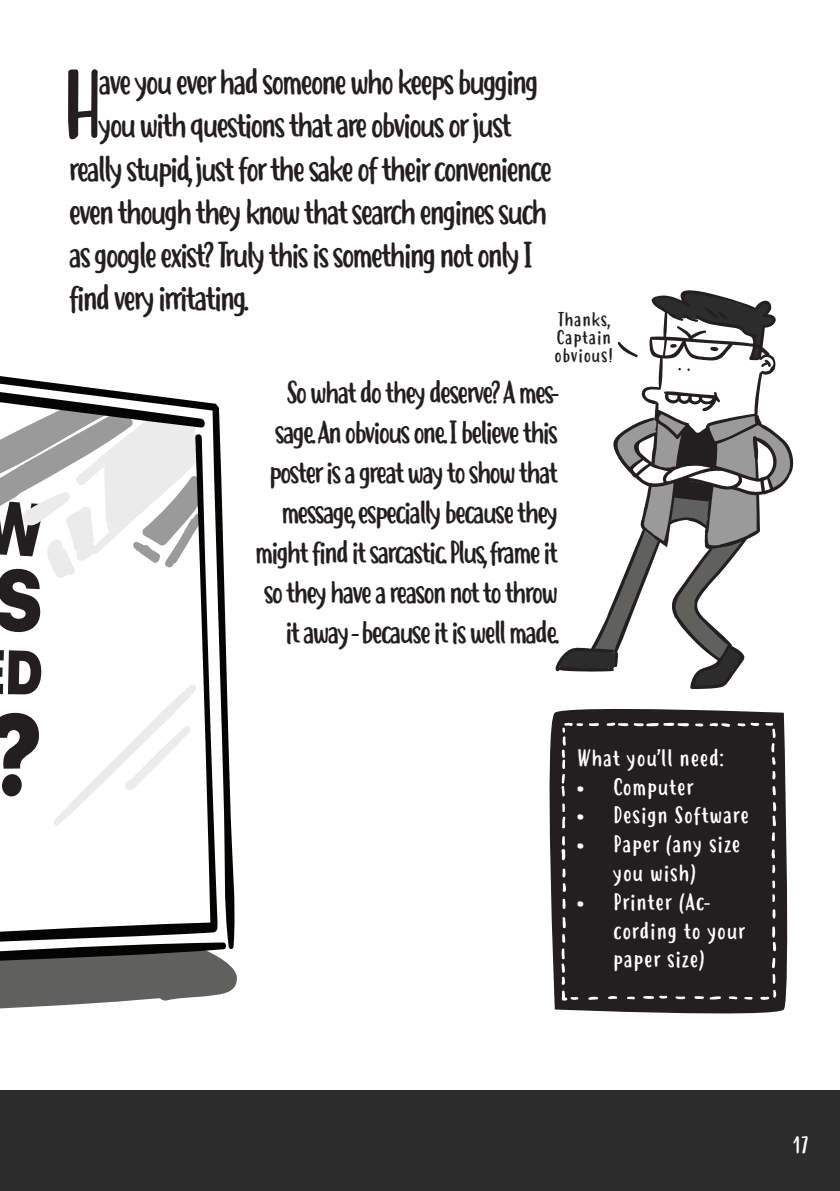
<style>
.page{position:relative;width:840px;height:1191px;background:#fff}
.page>*{position:absolute;margin:0;border:0;box-sizing:border-box;transform-origin:0 0}
.t1{font:97.2px "Hastoler";color:#231f20}
.t2{font:36px "Hastoler";letter-spacing:-.1em;color:#231f20}
.t3{font:32px/40px "Hastoler";letter-spacing:-.1em;color:#231f20;text-align:right}
.t4{font:24px/28.8px "Hastoler";color:#fff;text-align:center}
.t5{font:20px/18px "Hastoler";color:#231f20}
</style>
<div class="page">
<div style="left:0;top:1090px;width:839px;height:101px;background:#2b2c2b"></div>
<svg style="left:0;top:376px;width:237px;height:633px"></svg>
<div style="left:549px;top:708px;width:239px;height:306px;background:#231f20"></div>
<svg style="left:588px;top:722px;width:11px;height:4px"></svg>
<svg style="left:606px;top:722px;width:82px;height:4px"></svg>
<svg style="left:694px;top:723px;width:36px;height:4px"></svg>
<svg style="left:736px;top:722px;width:40px;height:119px;background:#2e2a2b"></svg>
<svg style="left:771px;top:849px;width:4px;height:9px"></svg>
<svg style="left:771px;top:864px;width:4px;height:9px"></svg>
<svg style="left:771px;top:880px;width:3px;height:22px"></svg>
<svg style="left:771px;top:909px;width:4px;height:10px"></svg>
<svg style="left:771px;top:926px;width:5px;height:25px"></svg>
<svg style="left:759px;top:957px;width:17px;height:43px"></svg>
<svg style="left:743px;top:997px;width:9px;height:2px"></svg>
<svg style="left:728px;top:996px;width:9px;height:3px"></svg>
<svg style="left:693px;top:996px;width:28px;height:3px"></svg>
<svg style="left:674px;top:996px;width:11px;height:3px"></svg>
<svg style="left:642px;top:995px;width:25px;height:4px"></svg>
<svg style="left:626px;top:996px;width:9px;height:3px"></svg>
<svg style="left:607px;top:995px;width:10px;height:4px"></svg>
<svg style="left:587px;top:996px;width:11px;height:4px"></svg>
<svg style="left:561px;top:916px;width:17px;height:84px"></svg>
<svg style="left:562px;top:898px;width:3px;height:11px"></svg>
<svg style="left:562px;top:868px;width:3px;height:24px"></svg>
<svg style="left:560px;top:835px;width:5px;height:25px"></svg>
<svg style="left:561px;top:803px;width:4px;height:25px"></svg>
<svg style="left:561px;top:723px;width:21px;height:74px;background:#393637"></svg>
<svg style="left:555px;top:316px;width:220px;height:373px"></svg>
<svg style="left:651px;top:290px;width:123px;height:81px"></svg>
<svg style="left:558px;top:391px;width:236px;height:297px"></svg>
<p class="t1" style="left:60px;top:51px;width:49px">H</p>
<p class="t2" style="left:98px;top:62px;width:443px">ave you ever had someone who keeps bugging</p>
<p class="t2" style="left:98px;top:105px;width:416px">you with questions that are obvious or just</p>
<p class="t2" style="left:68px;top:149px;width:486px">really stupid,just for the sake of their convenience</p>
<p class="t2" style="left:68px;top:192px;width:481px">even though they know that search engines such</p>
<p class="t2" style="left:68px;top:235px;width:467px">as google exist? Truly this is something not only I</p>
<p class="t2" style="left:68px;top:278px;width:182px">find very irritating.</p>
<p class="t5" style="left:553px;top:310px;width:61px">Thanks,<br>Captain obvious!</p>
<p class="t3" style="left:254px;top:373px;width:306px">So what do they deserve? A mes&shy;sage.An obvious one.I believe this poster is a great way to show that message,especially because they might find it sarcastic.Plus,frame it so they have a reason not to throw it away -because it is wellmade.</p>
<p class="t4" style="left:576px;top:743px;width:149px">What you’ll need:</p>
<p class="t4" style="left:576px;top:772px;width:118px">• Computer</p>
<p class="t4" style="left:576px;top:801px;width:174px">• Design Software</p>
<p class="t4" style="left:576px;top:830px;width:165px">• Paper (any size you wish)</p>
<p class="t4" style="left:612px;top:887px;width:134px;text-align:left;text-indent:-36px">• Printer (Ac&shy;cording to your paper size)</p>
<p class="t4" style="left:792px;top:1130px;width:17px">17</p>
</div>
